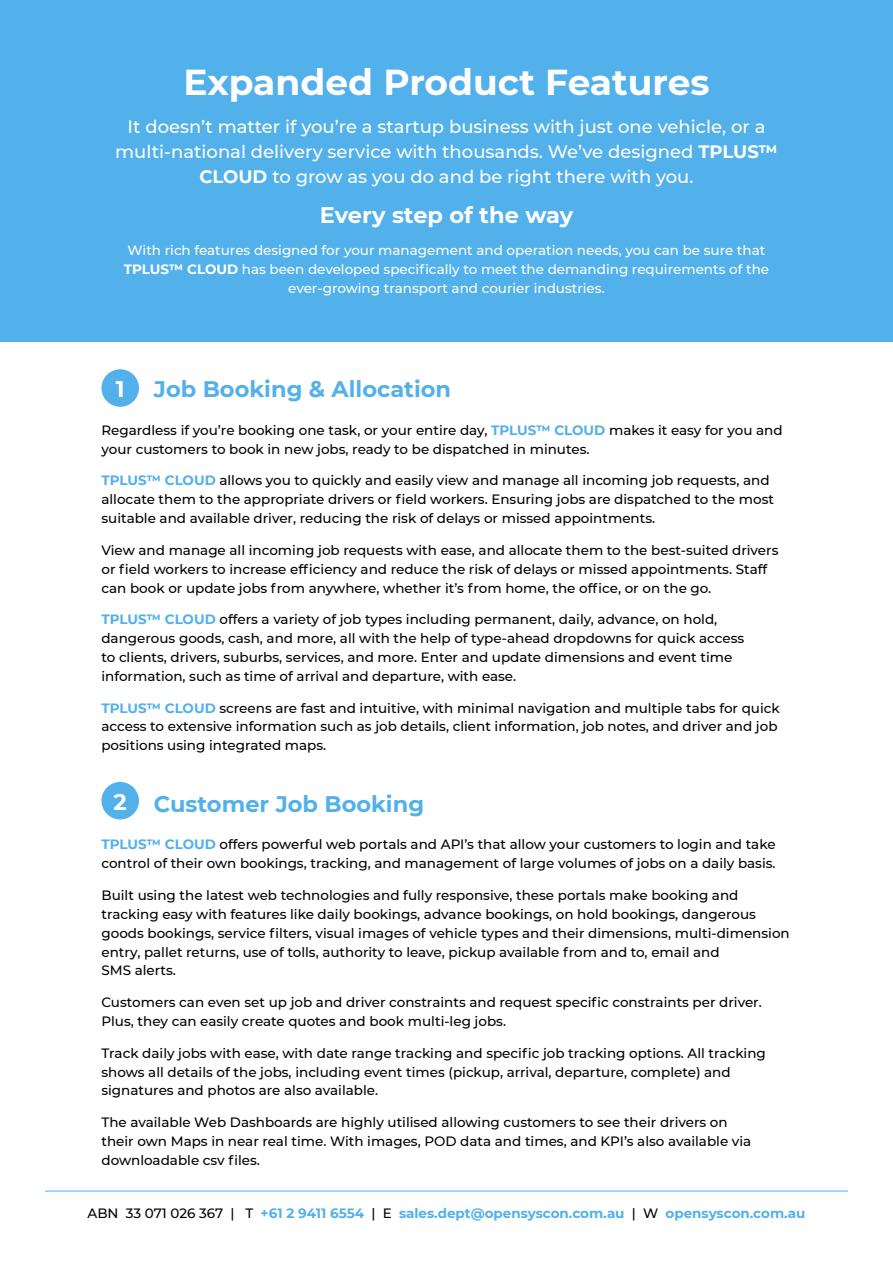
<style>
.page{position:relative;width:893px;height:1263px;background:#fff}
.page>*{position:absolute;margin:0;border:0;box-sizing:border-box;transform-origin:0 0}
.t1{font:700 36px "Montserrat";color:#fff}
.t2{font:700 22.5px "Montserrat";color:#52b0eb}
.t3{font:700 22.5px "Montserrat";color:#fff}
.t4{font:500 18px/25.2px "Montserrat";color:#fff;text-align:center}
.t5{font:500 13.5px/18.9px "Montserrat";color:#000}
.t6{font:500 13.5px/18.9px "Montserrat";color:#fff;text-align:center}
.t7{font:700 13.5px "Montserrat";color:#52b0eb}
.s1{font-weight:700}
.s2{font-weight:700;color:#52b0eb}
.s3{color:#fff}
.s4{font-weight:500;color:#000}
</style>
<div class="page">
<div style="left:0;top:0;width:893px;height:341px;background:#52b0eb"></div>
<hr style="left:45px;top:1191px;width:803px;height:1px;background:#52b0eb">
<div style="left:101px;top:369px;width:38px;height:38px;background:#52b0eb;border-radius:50%"></div>
<div style="left:101px;top:782px;width:38px;height:37px;background:#52b0eb;border-radius:50%"></div>
<h1 class="t1" style="left:183px;top:56px;width:527px">Expanded Product Features</h1>
<h3 class="t4" style="left:115px;top:113px;width:664px">It doesn’t matter if you’re a startup business with just one vehicle, or a multi-national delivery service with thousands. We’ve designed <span class="s1">TPLUS™<br>CLOUD</span> to grow as you do and be right there with you.</h3>
<h2 class="t3" style="left:320px;top:199px;width:255px">Every step of the way</h2>
<p class="t6" style="left:124px;top:240px;width:647px">With rich features designed for your management and operation needs, you can be sure that<br><span class="s1">TPLUS™ CLOUD</span> has been developed specifically to meet the demanding requirements of the ever-growing transport and courier industries.</p>
<h2 class="t3" style="left:116px;top:373px;width:10px">1</h2>
<h2 class="t2" style="left:154px;top:373px;width:299px">Job Booking &amp; Allocation</h2>
<p class="t5" style="left:101px;top:420px;width:683px">Regardless if you’re booking one task, or your entire day, <span class="s2">TPLUS™ CLOUD</span> makes it easy for you and your customers to book in new jobs, ready to be dispatched in minutes.</p>
<p class="t5" style="left:101px;top:470px;width:674px"><span class="s2">TPLUS™ CLOUD</span> allows you to quickly and easily view and manage all incoming job requests, and allocate them to the appropriate drivers or field workers. Ensuring jobs are dispatched to the most suitable and available driver, reducing the risk of delays or missed appointments.</p>
<p class="t5" style="left:101px;top:540px;width:678px">View and manage all incoming job requests with ease, and allocate them to the best-suited drivers or field workers to increase efficiency and reduce the risk of delays or missed appointments. Staff can book or update jobs from anywhere, whether it’s from home, the office, or on the go.</p>
<p class="t5" style="left:101px;top:609px;width:644px"><span class="s2">TPLUS™ CLOUD</span> offers a variety of job types including permanent, daily, advance, on hold, dangerous goods, cash, and more, all with the help of type-ahead dropdowns for quick access to clients, drivers, suburbs, services, and more. Enter and update dimensions and event time information, such as time of arrival and departure, with ease.</p>
<p class="t5" style="left:101px;top:698px;width:680px"><span class="s2">TPLUS™ CLOUD</span> screens are fast and intuitive, with minimal navigation and multiple tabs for quick access to extensive information such as job details, client information, job notes, and driver and job positions using integrated maps.</p>
<h2 class="t2" style="left:114px;top:787px;width:312px"><span class="s3">2</span> Customer Job Booking</h2>
<p class="t5" style="left:101px;top:834px;width:676px"><span class="s2">TPLUS™ CLOUD</span> offers powerful web portals and API’s that allow your customers to login and take control of their own bookings, tracking, and management of large volumes of jobs on a daily basis.</p>
<p class="t5" style="left:101px;top:885px;width:690px">Built using the latest web technologies and fully responsive, these portals make booking and tracking easy with features like daily bookings, advance bookings, on hold bookings, dangerous goods bookings, service filters, visual images of vehicle types and their dimensions, multi-dimension entry, pallet returns, use of tolls, authority to leave, pickup available from and to, email and<br>SMS alerts.</p>
<p class="t5" style="left:101px;top:992px;width:662px">Customers can even set up job and driver constraints and request specific constraints per driver.<br>Plus, they can easily create quotes and book multi-leg jobs.</p>
<p class="t5" style="left:101px;top:1043px;width:666px">Track daily jobs with ease, with date range tracking and specific job tracking options. All tracking shows all details of the jobs, including event times (pickup, arrival, departure, complete) and signatures and photos are also available.</p>
<p class="t5" style="left:101px;top:1112px;width:651px">The available Web Dashboards are highly utilised allowing customers to see their drivers on their own Maps in near real time. With images, POD data and times, and KPI’s also available via downloadable csv files.</p>
<p class="t7" style="left:88px;top:1203px;width:719px"><span class="s4">ABN 33 071 026 367 | T</span> +61 2 9411 6554 <span class="s4">| E</span> sales.dept@opensyscon.com.au <span class="s4">| W</span> opensyscon.com.au</p>
</div>
